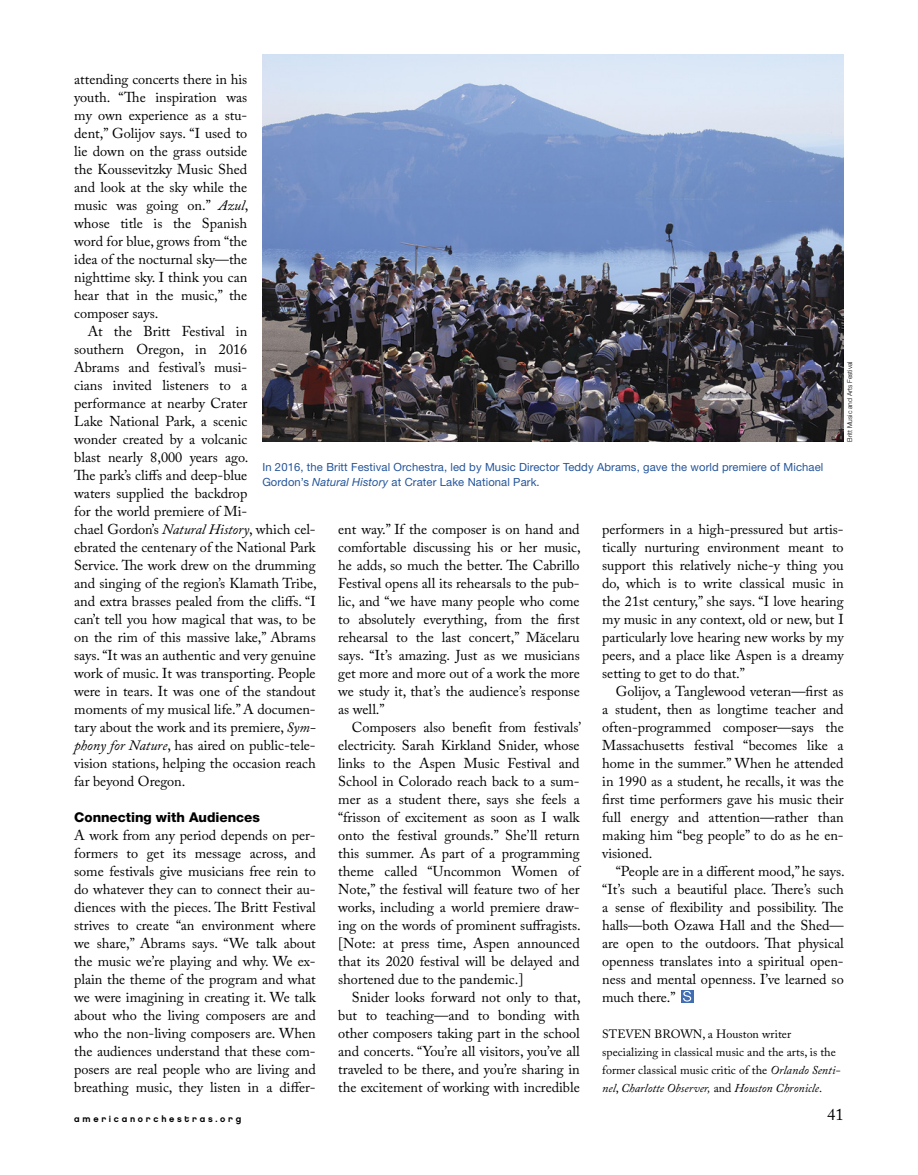
<style>
.page{position:relative;width:918px;height:1175px;background:#fff}
.page>*{position:absolute;margin:0;border:0;box-sizing:border-box;transform-origin:0 0}
.t1{font:16.5px "Adobe Caslon Pro";color:#000}
.feat_body{font:14.25px/18px "Adobe Caslon Pro";color:#000;text-align:justify}
.feat_body_-_no_inden{font:14.25px/18px "Adobe Caslon Pro";color:#000;text-align:justify}
.subhead{font:800 13.5px "Helvetica Neue";color:#000}
.author_bio{font:12px/18px "Adobe Caslon Pro";letter-spacing:.005em;color:#000}
.t2{font:11.25px/15px "Helvetica Neue";letter-spacing:.01em;color:#25559b}
.t3{font:9px "Chalet New York Nineteen Eighty";letter-spacing:.3em;color:#000}
.credit{font:300 6.75px "Helvetica Neue";color:#000}
.s1{font-style:italic}
</style>
<div class="page">
<div style="left:681px;top:990px;width:13px;height:12px;background:#416db3"></div>
<svg style="left:683px;top:990px;width:8px;height:11px"></svg>
<img style="left:262px;top:54px;width:582px;height:388px">
<p class="feat_body_-_no_inden" style="left:74px;top:70px;width:176px">attending concerts there in his youth. “The inspiration was my own experience as a stu&shy;dent,” Golijov says. “I used to lie down on the grass outside the Koussevitzky Music Shed and look at the sky while the music was going on.” <span class="s1">Azul</span>, whose title is the Spanish word for blue, grows from “the idea of the nocturnal sky—the nighttime sky. I think you can hear that in the music,” the composer says.</p>
<p class="feat_body" style="left:74px;top:322px;width:244px;text-align:left;text-indent:14px">At the Britt Festival in<br>southern Oregon, in 2016<br>Abrams and festival’s musi-<br>cians invited listeners to a performance at nearby Crater<br>Lake National Park, a scenic<br>wonder created by a volcanic<br>blast nearly 8,000 years ago.<br>The park’s cliffs and deep-blue<br>waters supplied the backdrop<br>for the world premiere of Mi-<br>chael Gordon’s <span class="s1">Natural History</span>, which cel&shy;ebrated the centenary of the National Park Service. The work drew on the drumming and singing of the region’s Klamath Tribe, and extra brasses pealed from the cliffs. “I can’t tell you how magical that was, to be on the rim of this massive lake,” Abrams says. “It was an authentic and very genuine work of music. It was transporting. People were in tears. It was one of the standout moments of my musical life.” A documen&shy;tary about the work and its premiere, <span class="s1">Sym&shy;phony for Nature</span>, has aired on public-tele&shy;vision stations, helping the occasion reach far beyond Oregon.</p>
<p class="subhead" style="left:74px;top:809px;width:187px">Connecting with Audiences</p>
<p class="feat_body_-_no_inden" style="left:74px;top:826px;width:243px">A work from any period depends on per&shy;formers to get its message across, and some festivals give musicians free rein to do whatever they can to connect their au&shy;diences with the pieces. The Britt Festival strives to create “an environment where we share,” Abrams says. “We talk about the music we’re playing and why. We ex&shy;plain the theme of the program and what we were imagining in creating it. We talk about who the living composers are and who the non-living composers are. When the audiences understand that these com&shy;posers are real people who are living and breathing music, they listen in a differ-</p>
<p class="credit" style="left:846px;top:442px;width:82px;rotate:-90deg">Britt Music and Arts Festival</p>
<p class="t2" style="left:262px;top:459px;width:563px">In 2016, the Britt Festival Orchestra, led by Music Director Teddy Abrams, gave the world premiere of Michael<br>Gordon’s <span class="s1">Natural History</span> at Crater Lake National Park.</p>
<p class="feat_body_-_no_inden" style="left:338px;top:520px;width:244px">ent way.” If the composer is on hand and comfortable discussing his or her music, he adds, so much the better. The Cabrillo Festival opens all its rehearsals to the pub&shy;lic, and “we have many people who come to absolutely everything, from the first rehearsal to the last concert,” Măcelaru says. “It’s amazing. Just as we musicians get more and more out of a work the more we study it, that’s the audience’s response as well.”</p>
<p class="feat_body" style="left:338px;top:718px;width:244px;text-indent:14px">Composers also benefit from festivals’ electricity. Sarah Kirkland Snider, whose links to the Aspen Music Festival and School in Colorado reach back to a sum&shy;mer as a student there, says she feels a “frisson of excitement as soon as I walk onto the festival grounds.” She’ll return this summer. As part of a programming theme called “Uncommon Women of Note,” the festival will feature two of her works, including a world premiere draw&shy;ing on the words of prominent suffragists. [Note: at press time, Aspen announced that its 2020 festival will be delayed and shortened due to the pandemic.]</p>
<p class="feat_body" style="left:338px;top:988px;width:244px;text-indent:14px">Snider looks forward not only to that, but to teaching—and to bonding with other composers taking part in the school and concerts. “You’re all visitors, you’ve all traveled to be there, and you’re sharing in the excitement of working with incredible</p>
<p class="feat_body" style="left:602px;top:520px;width:243px">performers in a high-pressured but artis&shy;tically nurturing environment meant to support this relatively niche-y thing you do, which is to write classical music in the 21st century,” she says. “I love hearing my music in any context, old or new, but I particularly love hearing new works by my peers, and a place like Aspen is a dreamy setting to get to do that.”</p>
<p class="feat_body" style="left:602px;top:682px;width:243px;text-indent:14px">Golijov, a Tanglewood veteran—first as a student, then as longtime teacher and often-programmed composer—says the Massachusetts festival “becomes like a home in the summer.” When he attended in 1990 as a student, he recalls, it was the first time performers gave his music their full energy and attention—rather than making him “beg people” to do as he en&shy;visioned.</p>
<p class="feat_body" style="left:602px;top:862px;width:244px;text-indent:14px">“People are in a different mood,” he says. “It’s such a beautiful place. There’s such a sense of flexibility and possibility. The halls—both Ozawa Hall and the Shed— are open to the outdoors. That physical openness translates into a spiritual open&shy;ness and mental openness. I’ve learned so much there.”</p>
<p class="author_bio" style="left:602px;top:1025px;width:240px">STEVEN BROWN, a Houston writer specializing in classical music and the arts, is the former classical music critic of the <span class="s1">Orlando Senti&shy;nel</span>, <span class="s1">Charlotte Observer,</span> and <span class="s1">Houston Chronicle</span>.</p>
<p class="t3" style="left:74px;top:1113px;width:169px">americanorchestras.org</p>
<p class="t1" style="left:827px;top:1104px;width:18px">41</p>
</div>
